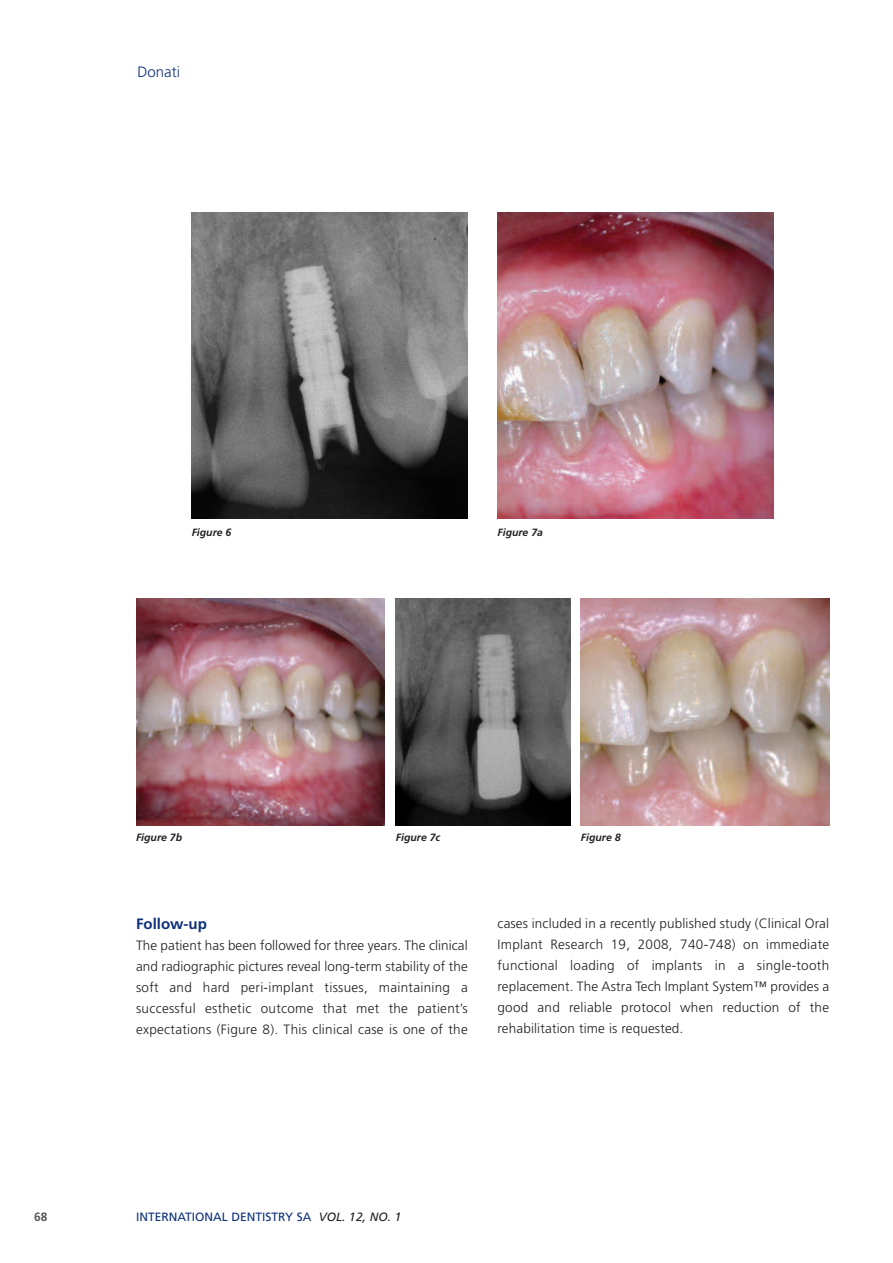
<style>
.page{position:relative;width:893px;height:1263px;background:#fff}
.page>*{position:absolute;margin:0;border:0;box-sizing:border-box;transform-origin:0 0}
.t1{font:700 15px "Frutiger";color:#0d3079}
.t2{font:300 15px "Frutiger";color:#0d3079}
.t3{font:300 13.5px/21px "Frutiger";letter-spacing:.02em;color:#231f20;text-align:justify}
.t4{font:12px "Frutiger";color:#0d3079}
.t5{font:700 12px "Frutiger";color:#57585a}
.t6{font:italic 700 10.5px "Frutiger";color:#231f20}
.s1{font-style:italic;color:#231f20}
</style>
<div class="page">
<img style="left:136px;top:599px;width:248px;height:226px">
<img style="left:396px;top:598px;width:175px;height:227px">
<img style="left:581px;top:598px;width:248px;height:227px">
<img style="left:192px;top:213px;width:276px;height:306px">
<img style="left:497px;top:213px;width:276px;height:306px">
<p class="t2" style="left:138px;top:65px;width:44px">Donati</p>
<p class="t6" style="left:192px;top:528px;width:41px">Figure 6</p>
<p class="t6" style="left:497px;top:528px;width:47px">Figure 7a</p>
<p class="t6" style="left:136px;top:833px;width:48px">Figure 7b</p>
<p class="t6" style="left:396px;top:833px;width:46px">Figure 7c</p>
<p class="t6" style="left:581px;top:833px;width:41px">Figure 8</p>
<p class="t1" style="left:136px;top:918px;width:72px">Follow-up</p>
<p class="t3" style="left:136px;top:936px;width:333px">The patient has been followed for three years. The clinical and radiographic pictures reveal long-term stability of the soft and hard peri-implant tissues, maintaining a successful esthetic outcome that met the patient’s expectations (Figure 8). This clinical case is one of the</p>
<p class="t3" style="left:497px;top:914px;width:333px">cases included in a recently published study (Clinical Oral Implant Research 19, 2008, 740-748) on immediate functional loading of implants in a single-tooth replacement. The Astra Tech Implant System™ provides a good and reliable protocol when reduction of the rehabilitation time is requested.</p>
<p class="t5" style="left:34px;top:1212px;width:15px">68</p>
<p class="t4" style="left:136px;top:1212px;width:267px">INTERNATIONAL DENTISTRY SA <span class="s1">VOL. 12, NO. 1</span></p>
</div>
